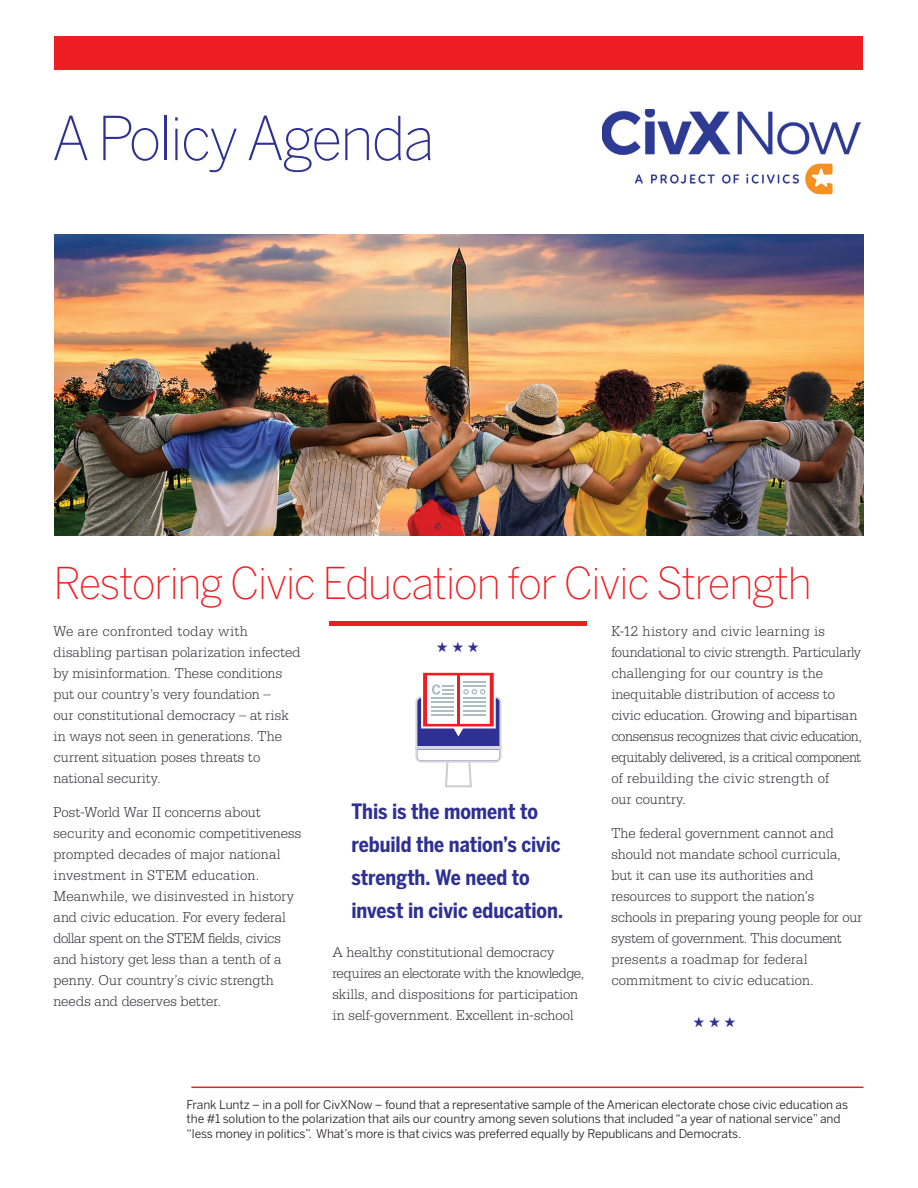
<style>
.page{position:relative;width:918px;height:1188px;background:#fff}
.page>*{position:absolute;margin:0;border:0;box-sizing:border-box;transform-origin:0 0}
.t1{font:200 60px "Benton Sans";letter-spacing:-.035em;color:#2e3092}
.t2{font:200 43.5px "Benton Sans";letter-spacing:-.03em;color:#ee1d23}
.t3{font:700 21px/33px "Benton Sans Cond";letter-spacing:-.005em;color:#2e3092}
.t4{font:300 15px/21px "Serifa";color:#322f38}
.t5{font:14.7px "Zapf Dingbats ITC";color:#2e3092}
.t6{font:12px/14.4px "Benton Sans";letter-spacing:-.01em;color:#231f20}
</style>
<div class="page">
<img style="left:602px;top:109px;width:258px;height:86px">
<hr style="left:191px;top:1087px;width:672px;height:1px;background:#ee1d23">
<div style="left:54px;top:36px;width:809px;height:34px;background:#ee1d23"></div>
<svg style="left:415px;top:696px;width:86px;height:67px"></svg>
<div style="left:417px;top:698px;width:82px;height:63px;background:#2e3092;border-radius:4px"></div>
<svg style="left:421px;top:672px;width:75px;height:56px"></svg>
<div style="left:423px;top:673px;width:71px;height:53px;background:#ee1d23"></div>
<div style="left:427px;top:675px;width:63px;height:49px;background:#fff"></div>
<hr style="left:457px;top:675px;width:3px;height:49px;background:#ee1d23">
<hr style="left:463px;top:714px;width:22px;height:2px;background:#abbfc2">
<hr style="left:431px;top:714px;width:23px;height:2px;background:#abbfc2">
<svg style="left:463px;top:681px;width:22px;height:1px"></svg>
<hr style="left:463px;top:685px;width:22px;height:2px;background:#abbfc2">
<svg style="left:463px;top:702px;width:22px;height:9px"></svg>
<hr style="left:463px;top:697px;width:22px;height:2px;background:#abbfc2">
<hr style="left:431px;top:697px;width:22px;height:2px;background:#abbfc2">
<svg style="left:431px;top:702px;width:22px;height:9px"></svg>
<svg style="left:432px;top:684px;width:21px;height:11px"></svg>
<svg style="left:463px;top:689px;width:23px;height:6px"></svg>
<svg style="left:453px;top:727px;width:11px;height:10px"></svg>
<hr style="left:415px;top:746px;width:86px;height:3px;background:#d6d7d8">
<hr style="left:329px;top:621px;width:258px;height:4px;background:#ee1d23">
<svg style="left:417px;top:749px;width:82px;height:38px"></svg>
<img style="left:54px;top:234px;width:810px;height:301px">
<h1 class="t1" style="left:52px;top:103px;width:384px">A Policy Agenda</h1>
<h2 class="t2" style="left:53px;top:558px;width:760px">Restoring Civic Education for Civic Strength</h2>
<p class="t5" style="left:437px;top:640px;width:44px">★ ★ ★</p>
<p class="t4" style="left:611px;top:620px;width:252px">K-12 history and civic learning is foundational to civic strength. Particularly challenging for our country is the inequitable distribution of access to civic education. Growing and bipartisan consensus recognizes that civic education, equitably delivered, is a critical component of rebuilding the civic strength of<br>our country.</p>
<p class="t4" style="left:611px;top:823px;width:253px">The federal government cannot and should not mandate school curricula, but it can use its authorities and resources to support the nation’s schools in preparing young people for our system of government. This document presents a roadmap for federal commitment to civic education.</p>
<p class="t4" style="left:53px;top:620px;width:249px">We are confronted today with disabling partisan polarization infected by misinformation. These conditions put our country’s very foundation –<br>our constitutional democracy – at risk in ways not seen in generations. The current situation poses threats to national security.</p>
<p class="t4" style="left:53px;top:802px;width:249px">Post-World War II concerns about security and economic competitiveness prompted decades of major national investment in STEM education.<br>Meanwhile, we disinvested in history and civic education. For every federal dollar spent on the STEM fields, civics and history get less than a tenth of a penny. Our country’s civic strength needs and deserves better.</p>
<h3 class="t3" style="left:351px;top:795px;width:213px">This is the moment to rebuild the nation’s civic strength. We need to invest in civic education.</h3>
<p class="t4" style="left:332px;top:941px;width:253px">A healthy constitutional democracy requires an electorate with the knowledge, skills, and dispositions for participation in self-government. Excellent in-school</p>
<p class="t5" style="left:693px;top:1015px;width:44px">★ ★ ★</p>
<p class="t6" style="left:187px;top:1097px;width:663px">Frank Luntz – in a poll for CivXNow – found that a representative sample of the American electorate chose civic education as the #1 solution to the polarization that ails our country among seven solutions that included “a year of national service” and “less money in politics”. What’s more is that civics was preferred equally by Republicans and Democrats.</p>
</div>
